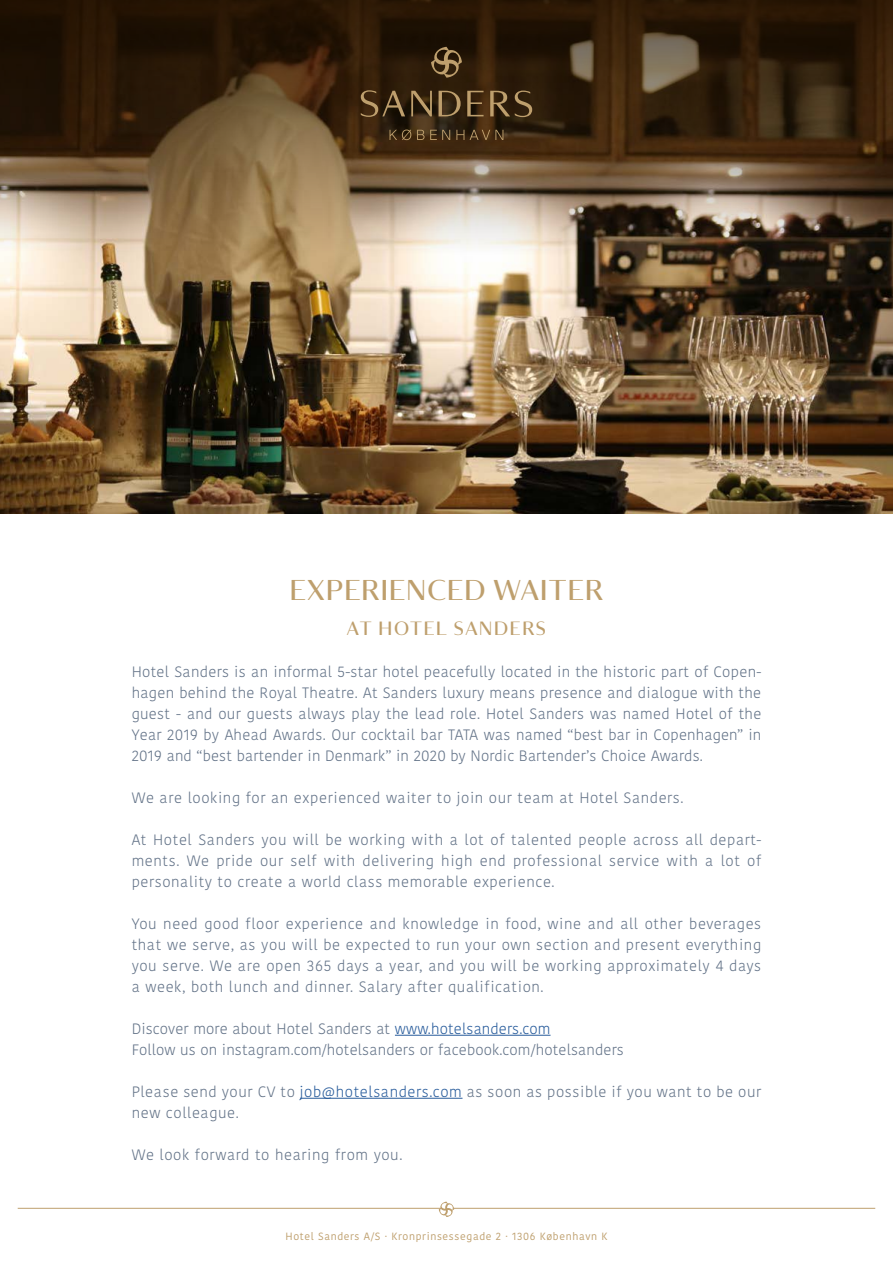
<style>
.page{position:relative;width:893px;height:1263px;background:#fff}
.page>*{position:absolute;margin:0;border:0;box-sizing:border-box;transform-origin:0 0}
.t1{font:500 27.75px "Darby Sans Poster";letter-spacing:.045em;color:#be9f6d}
.t2{font:500 18.6px "Darby Sans Poster";letter-spacing:.09em;color:#be9f6d}
.t3{font:300 15px/21px "Kohinoor Bangla";letter-spacing:.04em;color:#627287;text-align:justify}
.t4{font:300 15px/21px "Kohinoor Bangla";letter-spacing:.01em;color:#627287}
.t5{font:10.5px "Kohinoor Bangla";letter-spacing:.06em;color:#be9f6d}
.s1{color:#275b9b}
</style>
<div class="page">
<img style="left:0;top:356px;width:893px;height:158px">
<hr style="left:395px;top:1035px;width:155px;height:1px;background:#275b9b">
<hr style="left:300px;top:1098px;width:162px;height:1px;background:#275b9b">
<hr style="left:18px;top:1208px;width:857px;height:1px;background:#be9f6d">
<svg style="left:439px;top:1201px;width:15px;height:16px"></svg>
<svg style="left:0;top:0;width:893px;height:356px;background:#69553e"></svg>
<svg style="left:411px;top:91px;width:21px;height:25px"></svg>
<svg style="left:439px;top:91px;width:22px;height:25px"></svg>
<svg style="left:467px;top:91px;width:17px;height:25px"></svg>
<svg style="left:361px;top:90px;width:44px;height:27px"></svg>
<svg style="left:490px;top:91px;width:42px;height:26px"></svg>
<svg style="left:390px;top:130px;width:113px;height:10px"></svg>
<svg style="left:431px;top:47px;width:31px;height:31px"></svg>
<h1 class="t1" style="left:290px;top:569px;width:315px">EXPERIENCED WAITER</h1>
<p class="t2" style="left:347px;top:614px;width:201px">AT HOTEL SANDERS</p>
<p class="t3" style="left:132px;top:661px;width:631px">Hotel Sanders is an informal 5-star hotel peacefully located in the historic part of Copen&shy;hagen behind the Royal Theatre. At Sanders luxury means presence and dialogue with the guest - and our guests always play the lead role. Hotel Sanders was named Hotel of the Year 2019 by Ahead Awards. Our cocktail bar TATA was named “best bar in Copenhagen” in 2019 and “best bartender in Denmark” in 2020 by Nordic Bartender’s Choice Awards.</p>
<p class="t3" style="left:132px;top:787px;width:553px">We are looking for an experienced waiter to join our team at Hotel Sanders.</p>
<p class="t3" style="left:132px;top:829px;width:631px">At Hotel Sanders you will be working with a lot of talented people across all depart&shy;ments. We pride our self with delivering high end professional service with a lot of personality to create a world class memorable experience.</p>
<p class="t3" style="left:132px;top:913px;width:631px">You need good floor experience and knowledge in food, wine and all other beverages that we serve, as you will be expected to run your own section and present everything you serve. We are open 365 days a year, and you will be working approximately 4 days a week, both lunch and dinner. Salary after qualification.</p>
<p class="t4" style="left:132px;top:1018px;width:494px">Discover more about Hotel Sanders at <span class="s1">www.hotelsanders.com<br></span>Follow us on instagram.com/hotelsanders or facebook.com/hotelsanders</p>
<p class="t3" style="left:132px;top:1081px;width:631px">Please send your CV to <span class="s1">job@hotelsanders.com</span> as soon as possible if you want to be our new colleague.</p>
<p class="t3" style="left:132px;top:1144px;width:272px">We look forward to hearing from you.</p>
<p class="t5" style="left:286px;top:1228px;width:323px">Hotel Sanders A/S · Kronprinsessegade 2 · 1306 København K</p>
</div>
